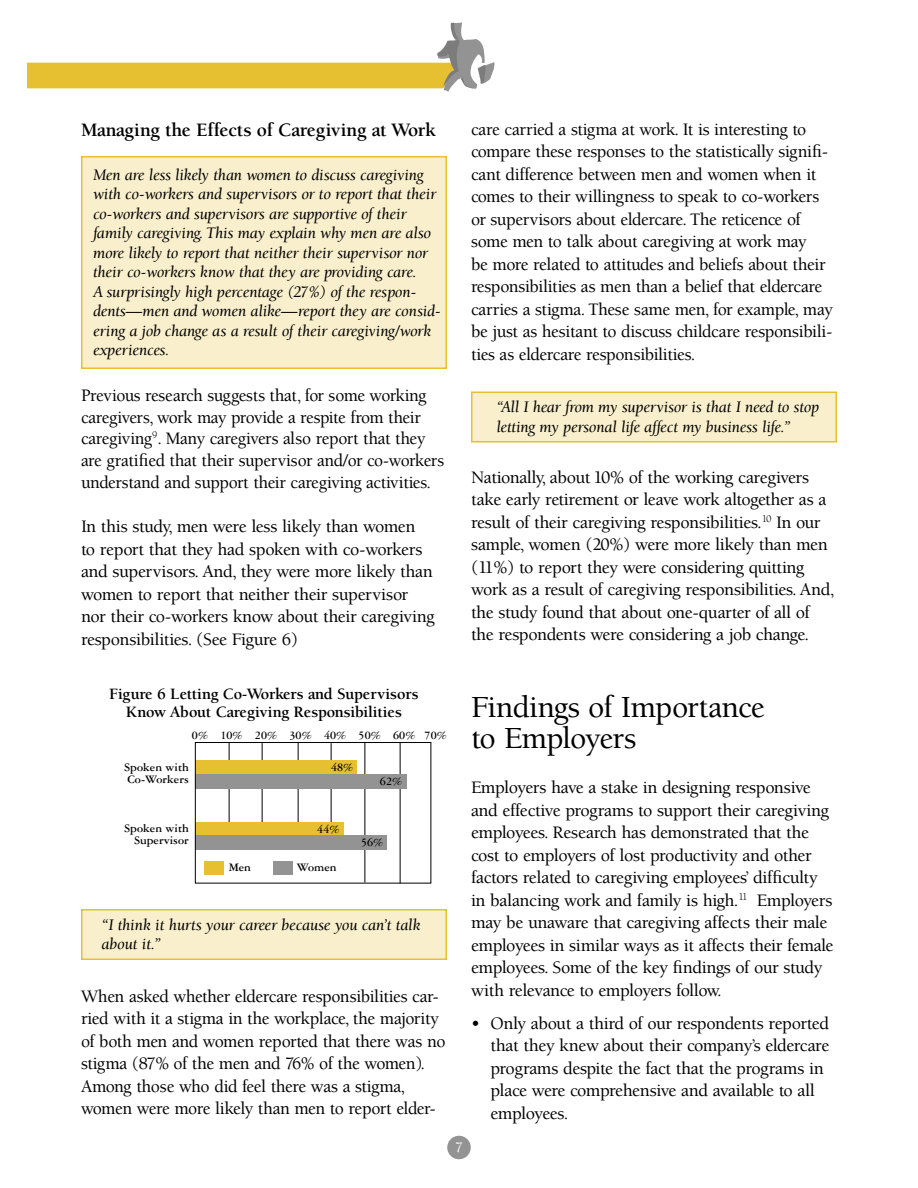
<style>
.page{position:relative;width:918px;height:1188px;background:#fff}
.page>*{position:absolute;margin:0;border:0;box-sizing:border-box;transform-origin:0 0}
.t1{font:500 31.5px/31.5px "Berkeley";letter-spacing:-.025em;color:#000}
.t2{font:700 19.5px "Berkeley";letter-spacing:-.02em;color:#000}
.t3{font:500 18px/22.5px "Berkeley";letter-spacing:-.025em;color:#000}
.t4{font:italic 16.5px/19.5px "Berkeley";letter-spacing:-.02em;color:#000}
.t5{font:700 16.2px/18px "Berkeley";letter-spacing:-.015em;color:#000;text-align:center}
.t6{font:500 15px "Berkeley";color:#fff}
.t7{font:700 12.15px/12.1px "Garamond Three";color:#000}
</style>
<div class="page">
<div style="left:447px;top:1136px;width:24px;height:23px;background:#939393;border-radius:50%"></div>
<svg style="left:27px;top:23px;width:468px;height:69px"></svg>
<div style="left:82px;top:157px;width:364px;height:211px;background:#f9efcc"></div>
<div style="left:81px;top:156px;width:366px;height:213px;border:2px solid #e6c031"></div>
<div style="left:205px;top:861px;width:19px;height:13px;background:#e6c031"></div>
<div style="left:273px;top:861px;width:19px;height:13px;background:#939393"></div>
<hr style="left:262px;top:743px;width:1px;height:105px;background:#000">
<hr style="left:229px;top:742px;width:1px;height:106px;background:#000">
<hr style="left:331px;top:743px;width:1px;height:105px;background:#000">
<hr style="left:298px;top:742px;width:1px;height:107px;background:#000">
<hr style="left:364px;top:742px;width:1px;height:140px;background:#000">
<hr style="left:400px;top:742px;width:1px;height:141px;background:#000">
<div style="left:195px;top:761px;width:162px;height:14px;background:#e6c031"></div>
<div style="left:195px;top:774px;width:212px;height:14px;background:#939393"></div>
<div style="left:195px;top:822px;width:149px;height:15px;background:#e6c031"></div>
<div style="left:195px;top:836px;width:192px;height:14px;background:#939393"></div>
<div style="left:195px;top:742px;width:236px;height:141px;border:1px solid #000"></div>
<div style="left:82px;top:910px;width:364px;height:49px;background:#f9efcc"></div>
<div style="left:81px;top:909px;width:366px;height:51px;border:2px solid #e6c031"></div>
<div style="left:472px;top:392px;width:364px;height:50px;background:#f9efcc"></div>
<div style="left:471px;top:392px;width:366px;height:51px;border:2px solid #e6c031"></div>
<p class="t2" style="left:81px;top:120px;width:356px">Managing the Effects of Caregiving at Work</p>
<p class="t4" style="left:93px;top:165px;width:349px">Men are less likely than women to discuss caregiving with co-workers and supervisors or to report that their co-workers and supervisors are supportive of their family caregiving. This may explain why men are also more likely to report that neither their supervisor nor their co-workers know that they are providing care.<br>A surprisingly high percentage (27%) of the respon&shy;dents—men and women alike—report they are consid&shy;ering a job change as a result of their caregiving/work experiences.</p>
<p class="t3" style="left:81px;top:385px;width:365px;line-height:21.8px">Previous research suggests that, for some working caregivers, work may provide a respite from their caregiving<sup>9</sup>. Many caregivers also report that they are gratified that their supervisor and/or co-workers understand and support their caregiving activities.</p>
<p class="t3" style="left:81px;top:516px;width:355px">In this study, men were less likely than women<br>to report that they had spoken with co-workers and supervisors. And, they were more likely than women to report that neither their supervisor nor their co-workers know about their caregiving responsibilities. (See Figure 6)</p>
<p class="t3" style="left:471px;top:118px;width:363px">care carried a stigma at work. It is interesting to compare these responses to the statistically signifi&shy;cant difference between men and women when it comes to their willingness to speak to co-workers or supervisors about eldercare. The reticence of some men to talk about caregiving at work may<br>be more related to attitudes and beliefs about their responsibilities as men than a belief that eldercare carries a stigma. These same men, for example, may be just as hesitant to discuss childcare responsibili&shy;ties as eldercare responsibilities.</p>
<p class="t4" style="left:496px;top:398px;width:324px">“All I hear from my supervisor is that I need to stop letting my personal life affect my business life.”</p>
<p class="t3" style="left:471px;top:466px;width:365px">Nationally, about 10% of the working caregivers take early retirement or leave work altogether as a result of their caregiving responsibilities.<sup>10</sup> In our sample, women (20%) were more likely than men (11%) to report they were considering quitting work as a result of caregiving responsibilities. And, the study found that about one-quarter of all of the respondents were considering a job change.</p>
<p class="t5" style="left:109px;top:685px;width:311px">Figure 6 Letting Co-Workers and Supervisors<br>Know About Caregiving Responsibilities</p>
<p class="t7" style="left:192px;top:729px;width:257px">0% 10% 20% 30% 40% 50% 60% 70%</p>
<p class="t7" style="left:331px;top:761px;width:24px">48%</p>
<p class="t7" style="left:380px;top:775px;width:24px">62%</p>
<p class="t7" style="left:317px;top:823px;width:24px">44%</p>
<p class="t7" style="left:361px;top:837px;width:24px">56%</p>
<p class="t7" style="left:124px;top:761px;width:66px">Spoken with<br>Co-Workers</p>
<p class="t7" style="left:124px;top:822px;width:66px;text-align:right">Spoken with<br>Supervisor</p>
<p class="t7" style="left:229px;top:861px;width:24px">Men</p>
<p class="t7" style="left:297px;top:861px;width:41px">Women</p>
<p class="t4" style="left:101px;top:915px;width:321px">“I think it hurts your career because you can’t talk about it.”</p>
<p class="t3" style="left:81px;top:985px;width:366px">When asked whether eldercare responsibilities car&shy;ried with it a stigma in the workplace, the majority of both men and women reported that there was no stigma (87% of the men and 76% of the women).<br>Among those who did feel there was a stigma, women were more likely than men to report elder-</p>
<p class="t6" style="left:455px;top:1140px;width:9px">7</p>
<h1 class="t1" style="left:471px;top:692px;width:295px">Findings of Importance to Employers</h1>
<p class="t3" style="left:471px;top:777px;width:364px">Employers have a stake in designing responsive and effective programs to support their caregiving employees. Research has demonstrated that the cost to employers of lost productivity and other factors related to caregiving employees’ difficulty in balancing work and family is high.<sup>11</sup> Employers may be unaware that caregiving affects their male employees in similar ways as it affects their female employees. Some of the key findings of our study with relevance to employers follow.</p>
<p class="t3" style="left:490px;top:1012px;width:340px;text-indent:-20px">• Only about a third of our respondents reported that they knew about their company’s eldercare programs despite the fact that the programs in place were comprehensive and available to all employees.</p>
</div>
